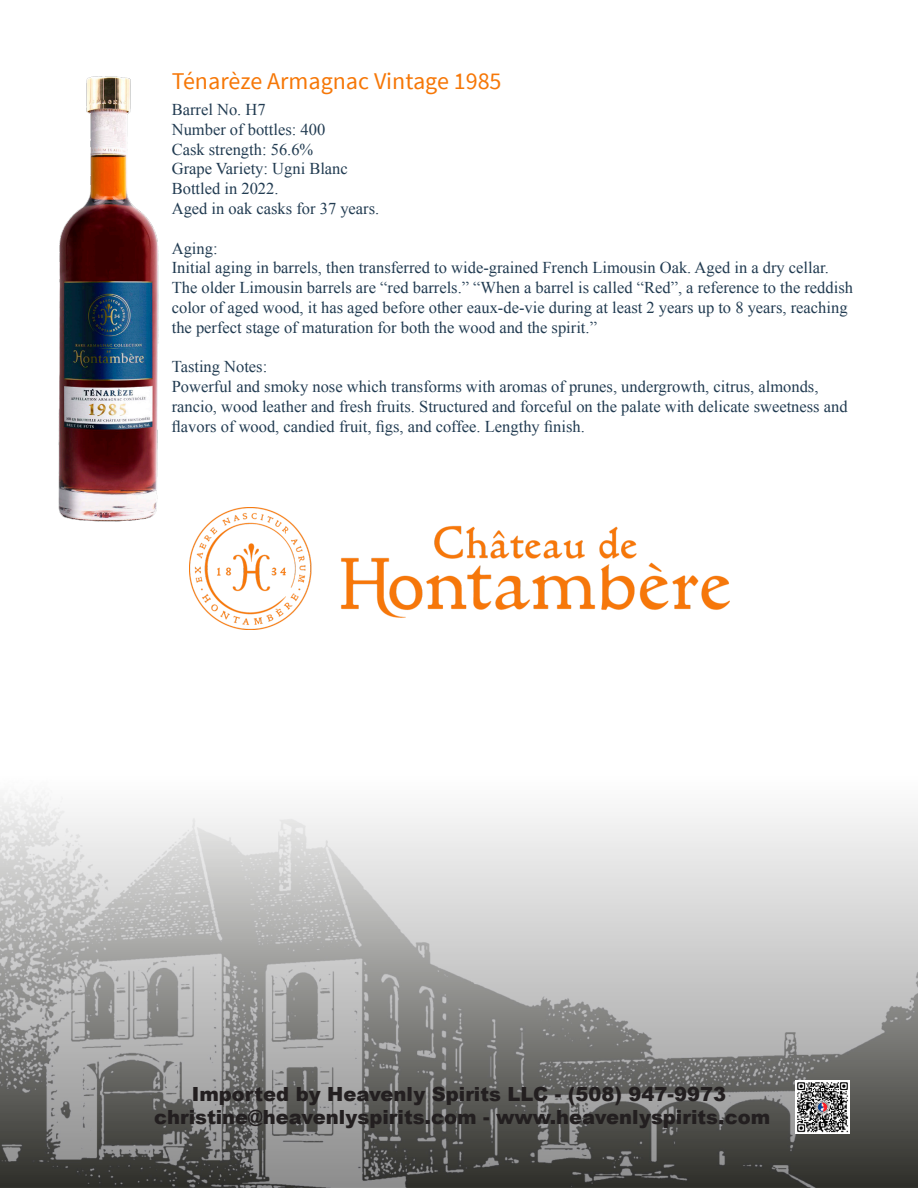
<style>
.page{position:relative;width:918px;height:1188px;background:#fff}
.page>*{position:absolute;margin:0;border:0;box-sizing:border-box;transform-origin:0 0}
.t1{font:24px "Source Sans Pro";color:#f67707}
.t2{font:900 19.5px "Arial";color:#231f20}
.t3{font:16.5px/19.8px "Times New Roman";color:#213b51}
</style>
<div class="page">
<img style="left:0;top:794px;width:918px;height:394px">
<img style="left:189px;top:508px;width:540px;height:122px">
<img style="left:58px;top:76px;width:101px;height:446px">
<img style="left:796px;top:1080px;width:54px;height:54px">
<p class="t1" style="left:172px;top:66px;width:331px">Ténarèze Armagnac Vintage 1985</p>
<p class="t3" style="left:172px;top:99px;width:95px">Barrel No. H7</p>
<p class="t3" style="left:172px;top:119px;width:155px">Number of bottles: 400</p>
<p class="t3" style="left:172px;top:139px;width:143px">Cask strength: 56.6%</p>
<p class="t3" style="left:172px;top:159px;width:178px">Grape Variety: Ugni Blanc</p>
<p class="t3" style="left:172px;top:179px;width:108px">Bottled in 2022.</p>
<p class="t3" style="left:172px;top:198px;width:209px">Aged in oak casks for 37 years.</p>
<p class="t3" style="left:172px;top:238px;width:47px">Aging:</p>
<p class="t3" style="left:172px;top:258px;width:659px">Initial aging in barrels, then transferred to wide-grained French Limousin Oak. Aged in a dry cellar.</p>
<p class="t3" style="left:172px;top:278px;width:683px">The older Limousin barrels are “red barrels.” “When a barrel is called “Red”, a reference to the reddish color of aged wood, it has aged before other eaux-de-vie during at least 2 years up to 8 years, reaching the perfect stage of maturation for both the wood and the spirit.”</p>
<p class="t3" style="left:172px;top:357px;width:97px">Tasting Notes:</p>
<p class="t3" style="left:172px;top:377px;width:677px">Powerful and smoky nose which transforms with aromas of prunes, undergrowth, citrus, almonds, rancio, wood leather and fresh fruits. Structured and forceful on the palate with delicate sweetness and flavors of wood, candied fruit, figs, and coffee. Lengthy finish.</p>
<p class="t2" style="left:192px;top:1080px;width:536px">Imported by Heavenly Spirits LLC - (508) 947-9973</p>
<p class="t2" style="left:154px;top:1103px;width:617px">christine@heavenlyspirits.com - www.heavenlyspirits.com</p>
</div>
